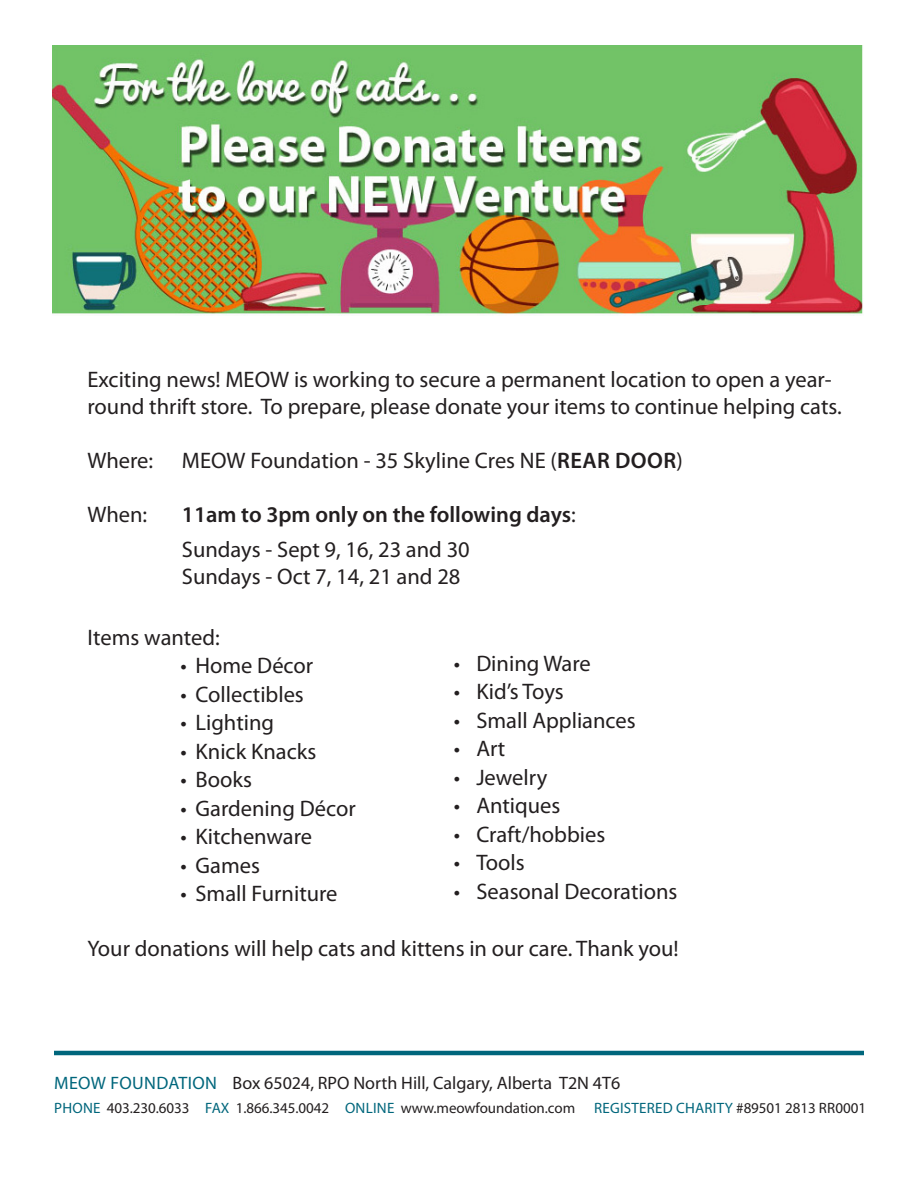
<style>
.page{position:relative;width:918px;height:1188px;background:#fff}
.page>*{position:absolute;margin:0;border:0;box-sizing:border-box;transform-origin:0 0}
.t1{font:22.5px/27px "Myriad Pro";color:#231f20}
.t2{font:600 22.5px/34.5px "Myriad Pro";color:#231f20}
.t3{font:18px "Myriad Pro";color:#231f20}
.t4{font:15px "Myriad Pro";letter-spacing:-.005em;color:#231f20}
.t5{font:15px "Myriad Pro";letter-spacing:.015em;color:#00667c}
.s1{font-weight:600}
.s2{font-weight:400}
.s3{color:#00667c}
.s4{color:#231f20}
</style>
<div class="page">
<img style="left:53px;top:45px;width:810px;height:271px">
<hr style="left:54px;top:1051px;width:810px;height:4px;background:#00667c">
<p class="t1" style="left:87px;top:366px;width:756px">Exciting news! MEOW is working to secure a permanent location to open a year&shy;round thrift store. To prepare, please donate your items to continue helping cats.</p>
<p class="t1" style="left:87px;top:447px;width:67px">Where:</p>
<p class="t1" style="left:182px;top:447px;width:502px">MEOW Foundation - 35 Skyline Cres NE (<span class="s1">REAR DOOR</span>)</p>
<p class="t1" style="left:87px;top:501px;width:61px">When:</p>
<p class="t2" style="left:182px;top:497px;width:395px">11am to 3pm only on the following days<span class="s2">:<br>Sundays - Sept 9, 16, 23 and 30</span></p>
<p class="t1" style="left:182px;top:562px;width:280px">Sundays - Oct 7, 14, 21 and 28</p>
<p class="t1" style="left:87px;top:623px;width:134px">Items wanted:</p>
<p class="t1" style="left:180px;top:652px;width:134px">• Home Décor</p>
<p class="t1" style="left:180px;top:680px;width:125px">• Collectibles</p>
<p class="t1" style="left:180px;top:709px;width:95px">• Lighting</p>
<p class="t1" style="left:180px;top:737px;width:137px">• Knick Knacks</p>
<p class="t1" style="left:180px;top:766px;width:73px">• Books</p>
<p class="t1" style="left:180px;top:794px;width:177px">• Gardening Décor</p>
<p class="t1" style="left:180px;top:823px;width:133px">• Kitchenware</p>
<p class="t1" style="left:180px;top:851px;width:81px">• Games</p>
<p class="t1" style="left:180px;top:880px;width:159px">• Small Furniture</p>
<p class="t1" style="left:454px;top:649px;width:139px">• Dining Ware</p>
<p class="t1" style="left:454px;top:678px;width:111px">• Kid’s Toys</p>
<p class="t1" style="left:454px;top:706px;width:183px">• Small Appliances</p>
<p class="t1" style="left:454px;top:735px;width:53px">• Art</p>
<p class="t1" style="left:454px;top:763px;width:95px">• Jewelry</p>
<p class="t1" style="left:454px;top:792px;width:108px">• Antiques</p>
<p class="t1" style="left:454px;top:820px;width:153px">• Craft/hobbies</p>
<p class="t1" style="left:454px;top:849px;width:73px">• Tools</p>
<p class="t1" style="left:454px;top:877px;width:225px">• Seasonal Decorations</p>
<p class="t1" style="left:87px;top:934px;width:593px">Your donations will help cats and kittens in our care. Thank you!</p>
<p class="t3" style="left:54px;top:1072px;width:568px"><span class="s3">MEOW FOUNDATION</span> Box 65024, RPO North Hill, Calgary, Alberta T2N 4T6</p>
<p class="t4" style="left:54px;top:1099px;width:523px"><span class="s3">PHONE</span> 403.230.6033 <span class="s3">FAX</span> 1.866.345.0042 <span class="s3">ONLINE</span> www.meowfoundation.com</p>
<p class="t5" style="left:594px;top:1099px;width:273px">REGISTERED CHARITY <span class="s4">#89501 2813 RR0001</span></p>
</div>
